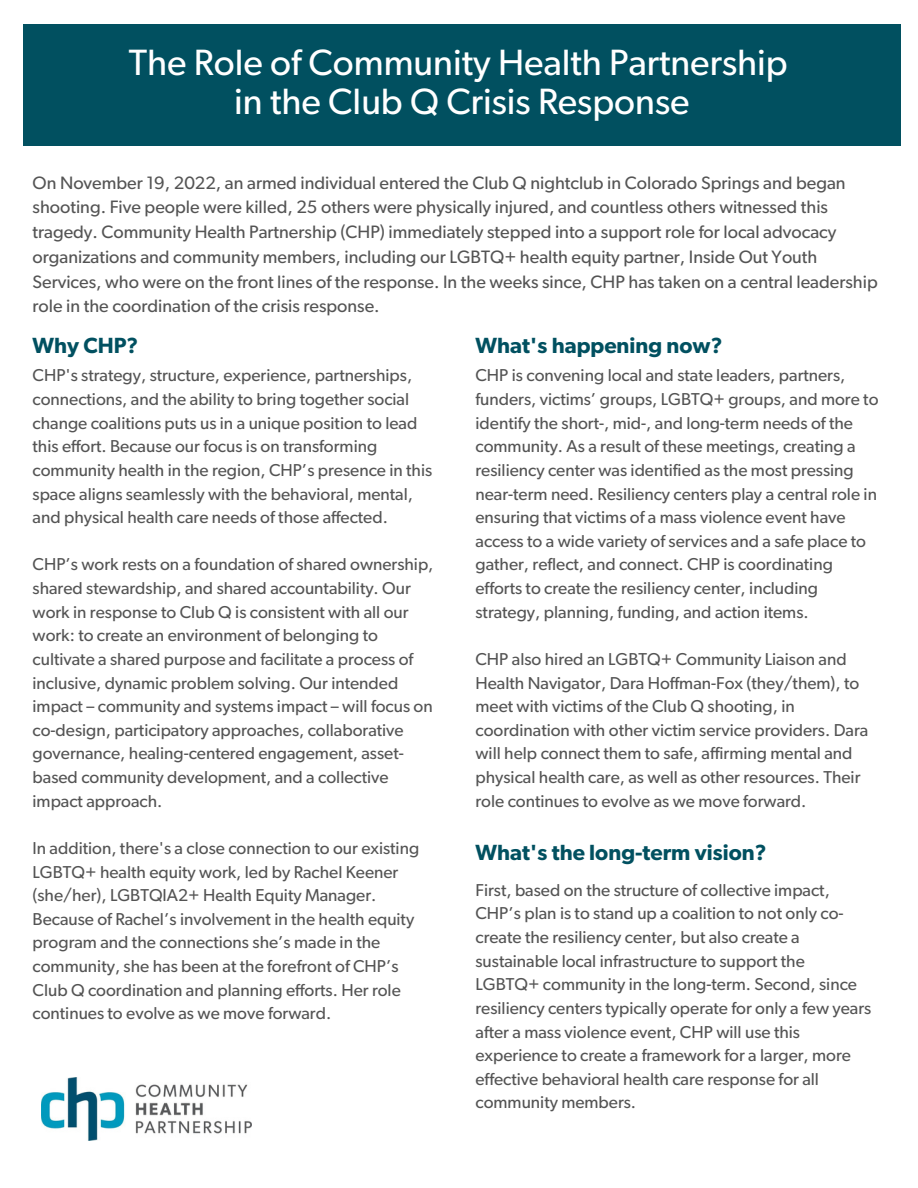
<style>
.page{position:relative;width:918px;height:1188px;background:#fff}
.page>*{position:absolute;margin:0;border:0;box-sizing:border-box;transform-origin:0 0}
.t1{font:36.75px/39.3px "Gibson";color:#fff;text-align:center}
.t2{font:600 22.05px "Gibson";color:#015060}
.t3{font:18px/24.8px "Gibson";color:#545454}
.t4{font:17.25px/23.7px "Gibson";color:#545454}
</style>
<div class="page">
<div style="left:23px;top:24px;width:878px;height:122px;background:#015060"></div>
<img style="left:41px;top:1077px;width:211px;height:63px">
<h1 class="t1" style="left:129px;top:44px;width:661px">The Role of Community Health Partnership in the Club Q Crisis Response</h1>
<p class="t3" style="left:33px;top:171px;width:847px">On November 19, 2022, an armed individual entered the Club Q nightclub in Colorado Springs and began shooting. Five people were killed, 25 others were physically injured, and countless others witnessed this tragedy. Community Health Partnership (CHP) immediately stepped into a support role for local advocacy organizations and community members, including our LGBTQ+ health equity partner, Inside Out Youth Services, who were on the front lines of the response. In the weeks since, CHP has taken on a central leadership role in the coordination of the crisis response.</p>
<p class="t2" style="left:33px;top:335px;width:107px">Why CHP?</p>
<p class="t4" style="left:33px;top:364px;width:401px">CHP's strategy, structure, experience, partnerships, connections, and the ability to bring together social change coalitions puts us in a unique position to lead this effort. Because our focus is on transforming community health in the region, CHP’s presence in this space aligns seamlessly with the behavioral, mental, and physical health care needs of those affected.</p>
<p class="t4" style="left:33px;top:553px;width:402px">CHP’s work rests on a foundation of shared ownership, shared stewardship, and shared accountability. Our work in response to Club Q is consistent with all our work: to create an environment of belonging to cultivate a shared purpose and facilitate a process of inclusive, dynamic problem solving. Our intended impact – community and systems impact – will focus on co-design, participatory approaches, collaborative governance, healing-centered engagement, asset&shy;based community development, and a collective impact approach.</p>
<p class="t4" style="left:33px;top:837px;width:388px">In addition, there's a close connection to our existing LGBTQ+ health equity work, led by Rachel Keener (she/her), LGBTQIA2+ Health Equity Manager.<br>Because of Rachel’s involvement in the health equity program and the connections she’s made in the community, she has been at the forefront of CHP’s Club Q coordination and planning efforts. Her role continues to evolve as we move forward.</p>
<p class="t2" style="left:476px;top:335px;width:248px">What's happening now?</p>
<p class="t4" style="left:476px;top:364px;width:405px">CHP is convening local and state leaders, partners, funders, victims’ groups, LGBTQ+ groups, and more to identify the short-, mid-, and long-term needs of the community. As a result of these meetings, creating a resiliency center was identified as the most pressing near-term need. Resiliency centers play a central role in ensuring that victims of a mass violence event have access to a wide variety of services and a safe place to gather, reflect, and connect. CHP is coordinating efforts to create the resiliency center, including strategy, planning, funding, and action items.</p>
<p class="t4" style="left:476px;top:648px;width:394px">CHP also hired an LGBTQ+ Community Liaison and Health Navigator, Dara Hoffman-Fox (they/them), to meet with victims of the Club Q shooting, in coordination with other victim service providers. Dara will help connect them to safe, affirming mental and physical health care, as well as other resources. Their role continues to evolve as we move forward.</p>
<p class="t2" style="left:476px;top:843px;width:292px">What's the long-term vision?</p>
<p class="t4" style="left:476px;top:879px;width:397px">First, based on the structure of collective impact, CHP’s plan is to stand up a coalition to not only co&shy;create the resiliency center, but also create a sustainable local infrastructure to support the LGBTQ+ community in the long-term. Second, since resiliency centers typically operate for only a few years after a mass violence event, CHP will use this experience to create a framework for a larger, more effective behavioral health care response for all community members.</p>
</div>
